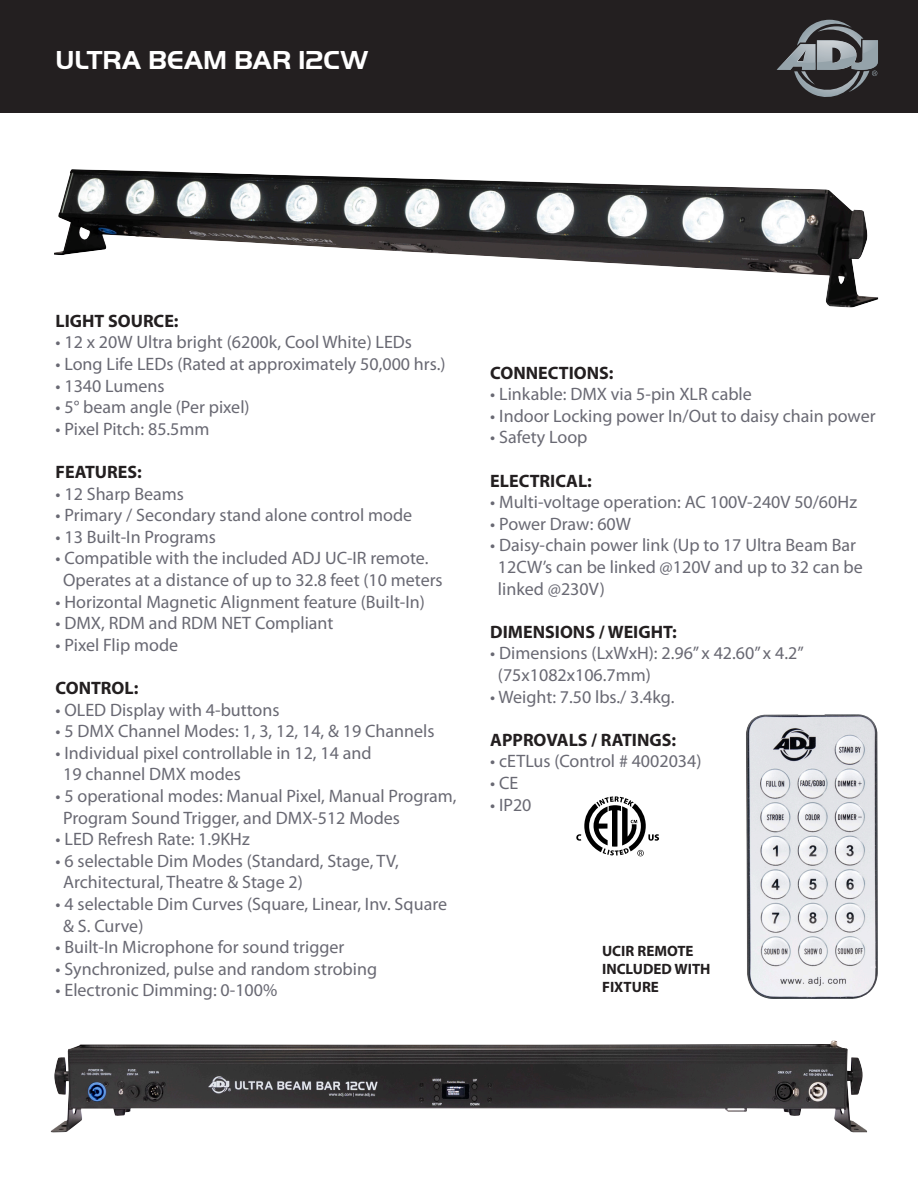
<style>
.page{position:relative;width:918px;height:1188px;background:#fff}
.page>*{position:absolute;margin:0;border:0;box-sizing:border-box;transform-origin:0 0}
.t1{font:700 27px "Handel Got D";color:#fff}
.t2{font:18px "Myriad Pro";color:#696973}
.t3{font:700 18px "Myriad Pro";color:#231f20}
.t4{font:700 15px "Myriad Pro";color:#231f20}
</style>
<div class="page">
<div style="left:0;top:0;width:918px;height:113px;background:#231f20"></div>
<svg style="left:777px;top:20px;width:101px;height:77px"></svg>
<img style="left:54px;top:169px;width:824px;height:139px">
<img style="left:746px;top:714px;width:132px;height:285px">
<svg style="left:576px;top:796px;width:83px;height:60px"></svg>
<img style="left:51px;top:1041px;width:816px;height:92px">
<p class="t1" style="left:56px;top:45px;width:315px">ULTRA BEAM BAR 12CW</p>
<p class="t3" style="left:56px;top:309px;width:125px">LIGHT SOURCE:</p>
<p class="t2" style="left:56px;top:331px;width:358px">• 12 x 20W Ultra bright (6200k, Cool White) LEDs</p>
<p class="t2" style="left:56px;top:353px;width:391px">• Long Life LEDs (Rated at approximately 50,000 hrs.)</p>
<p class="t2" style="left:56px;top:374px;width:110px">• 1340 Lumens</p>
<p class="t2" style="left:56px;top:396px;width:196px">• 5° beam angle (Per pixel)</p>
<p class="t2" style="left:56px;top:418px;width:155px">• Pixel Pitch: 85.5mm</p>
<p class="t3" style="left:56px;top:460px;width:88px">FEATURES:</p>
<p class="t2" style="left:56px;top:482px;width:130px">• 12 Sharp Beams</p>
<p class="t2" style="left:56px;top:504px;width:358px">• Primary / Secondary stand alone control mode</p>
<p class="t2" style="left:56px;top:526px;width:162px">• 13 Built-In Programs</p>
<p class="t2" style="left:56px;top:547px;width:374px">• Compatible with the included ADJ UC-IR remote.</p>
<p class="t2" style="left:63px;top:569px;width:381px">Operates at a distance of up to 32.8 feet (10 meters</p>
<p class="t2" style="left:56px;top:590px;width:371px">• Horizontal Magnetic Alignment feature (Built-In)</p>
<p class="t2" style="left:56px;top:612px;width:279px">• DMX, RDM and RDM NET Compliant</p>
<p class="t2" style="left:56px;top:634px;width:124px">• Pixel Flip mode</p>
<p class="t3" style="left:56px;top:676px;width:84px">CONTROL:</p>
<p class="t2" style="left:56px;top:698px;width:226px">• OLED Display with 4-buttons</p>
<p class="t2" style="left:56px;top:720px;width:381px">• 5 DMX Channel Modes: 1, 3, 12, 14, &amp; 19 Channels</p>
<p class="t2" style="left:56px;top:742px;width:317px">• Individual pixel controllable in 12, 14 and</p>
<p class="t2" style="left:63px;top:763px;width:179px">19 channel DMX modes</p>
<p class="t2" style="left:56px;top:785px;width:403px">• 5 operational modes: Manual Pixel, Manual Program,</p>
<p class="t2" style="left:63px;top:806px;width:338px">Program Sound Trigger, and DMX-512 Modes</p>
<p class="t2" style="left:56px;top:828px;width:196px">• LED Refresh Rate: 1.9KHz</p>
<p class="t2" style="left:56px;top:850px;width:345px">• 6 selectable Dim Modes (Standard, Stage, TV,</p>
<p class="t2" style="left:63px;top:871px;width:241px">Architectural, Theatre &amp; Stage 2)</p>
<p class="t2" style="left:56px;top:893px;width:393px">• 4 selectable Dim Curves (Square, Linear, Inv. Square</p>
<p class="t2" style="left:63px;top:914px;width:82px">&amp; S. Curve)</p>
<p class="t2" style="left:56px;top:936px;width:290px">• Built-In Microphone for sound trigger</p>
<p class="t2" style="left:56px;top:958px;width:323px">• Synchronized, pulse and random strobing</p>
<p class="t2" style="left:56px;top:979px;width:223px">• Electronic Dimming: 0-100%</p>
<p class="t3" style="left:490px;top:361px;width:125px">CONNECTIONS:</p>
<p class="t2" style="left:490px;top:383px;width:263px">• Linkable: DMX via 5-pin XLR cable</p>
<p class="t2" style="left:490px;top:405px;width:387px">• Indoor Locking power In/Out to daisy chain power</p>
<p class="t2" style="left:490px;top:426px;width:99px">• Safety Loop</p>
<p class="t3" style="left:490px;top:469px;width:103px">ELECTRICAL:</p>
<p class="t2" style="left:490px;top:491px;width:368px">• Multi-voltage operation: AC 100V-240V 50/60Hz</p>
<p class="t2" style="left:490px;top:513px;width:142px">• Power Draw: 60W</p>
<p class="t2" style="left:490px;top:534px;width:367px">• Daisy-chain power link (Up to 17 Ultra Beam Bar</p>
<p class="t2" style="left:498px;top:556px;width:366px">12CW’s can be linked @120V and up to 32 can be</p>
<p class="t2" style="left:498px;top:577px;width:108px">linked @230V)</p>
<p class="t3" style="left:490px;top:620px;width:188px">DIMENSIONS / WEIGHT:</p>
<p class="t2" style="left:490px;top:642px;width:315px">• Dimensions (LxWxH): 2.96” x 42.60” x 4.2”</p>
<p class="t2" style="left:498px;top:664px;width:154px">(75x1082x106.7mm)</p>
<p class="t2" style="left:490px;top:685px;width:186px">• Weight: 7.50 lbs./ 3.4kg.</p>
<p class="t3" style="left:490px;top:728px;width:187px">APPROVALS / RATINGS:</p>
<p class="t2" style="left:490px;top:750px;width:213px">• cETLus (Control # 4002034)</p>
<p class="t2" style="left:490px;top:772px;width:30px">• CE</p>
<p class="t2" style="left:490px;top:793px;width:43px">• IP20</p>
<p class="t4" style="left:602px;top:941px;width:93px">UCIR REMOTE</p>
<p class="t4" style="left:602px;top:959px;width:110px">INCLUDED WITH</p>
<p class="t4" style="left:602px;top:977px;width:58px">FIXTURE</p>
</div>
